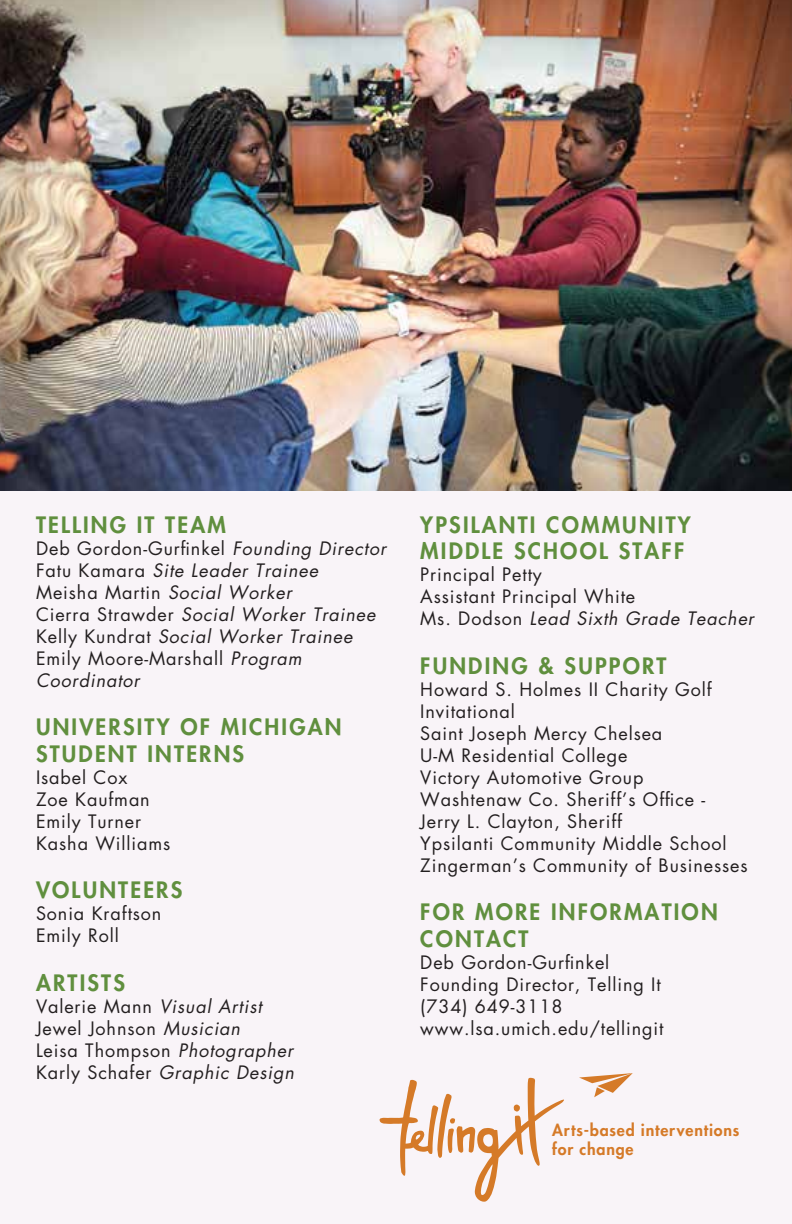
<style>
.page{position:relative;width:792px;height:1224px;background:#f9f4f8}
.page>*{position:absolute;margin:0;border:0;box-sizing:border-box;transform-origin:0 0}
.t1{font:800 22px/26.4px "Futura Std";letter-spacing:.1em;color:#608f3e}
.t2{font:18px/22px "Futura Std";letter-spacing:.05em;color:#231f20}
.t3{font:italic 18px/22px "Futura Std";letter-spacing:.05em;color:#231f20}
.t4{font:800 16px/19.2px "Futura Std";letter-spacing:.05em;color:#d57a28}
.s1{font-style:normal}
.s2{font-style:italic}
</style>
<div class="page">
<svg style="left:579px;top:1073px;width:54px;height:24px"></svg>
<svg style="left:379px;top:1078px;width:185px;height:124px"></svg>
<img style="left:0;top:0;width:792px;height:491px">
<p class="t1" style="left:36px;top:512px;width:191px">TELLING IT TEAM</p>
<p class="t3" style="left:36px;top:538px;width:352px"><span class="s1">Deb Gordon-Gurfinkel</span> Founding Director<br><span class="s1">Fatu Kamara</span> Site Leader Trainee<br><span class="s1">Meisha Martin</span> Social Worker<br><span class="s1">Cierra Strawder</span> Social Worker Trainee<br><span class="s1">Kelly Kundrat</span> Social Worker Trainee<br><span class="s1">Emily Moore-Marshall</span> Program<br>Coordinator</p>
<p class="t1" style="left:36px;top:714px;width:307px">UNIVERSITY OF MICHIGAN<br>STUDENT INTERNS</p>
<p class="t2" style="left:36px;top:766px;width:136px">Isabel Cox<br>Zoe Kaufman<br>Emily Turner<br>Kasha Williams</p>
<p class="t1" style="left:36px;top:877px;width:148px">VOLUNTEERS</p>
<p class="t2" style="left:36px;top:903px;width:127px">Sonia Kraftson<br>Emily Roll</p>
<p class="t1" style="left:36px;top:969px;width:90px">ARTISTS</p>
<p class="t2" style="left:36px;top:995px;width:259px">Valerie Mann <span class="s2">Visual Artist<br></span>Jewel Johnson <span class="s2">Musician<br></span>Leisa Thompson <span class="s2">Photographer<br></span>Karly Schafer <span class="s2">Graphic Design</span></p>
<p class="t1" style="left:420px;top:512px;width:272px">YPSILANTI COMMUNITY<br>MIDDLE SCHOOL STAFF</p>
<p class="t2" style="left:420px;top:564px;width:335px">Principal Petty<br>Assistant Principal White<br>Ms. Dodson <span class="s2">Lead Sixth Grade Teacher</span></p>
<p class="t1" style="left:420px;top:652px;width:248px">FUNDING &amp; SUPPORT</p>
<p class="t2" style="left:420px;top:678px;width:329px">Howard S. Holmes II Charity Golf<br>Invitational<br>Saint Joseph Mercy Chelsea<br>U-M Residential College<br>Victory Automotive Group<br>Washtenaw Co. Sheriff’s Office -<br>Jerry L. Clayton, Sheriff<br>Ypsilanti Community Middle School<br>Zingerman’s Community of Businesses</p>
<p class="t1" style="left:420px;top:899px;width:299px">FOR MORE INFORMATION<br>CONTACT</p>
<p class="t2" style="left:420px;top:951px;width:245px">Deb Gordon-Gurfinkel<br>Founding Director, Telling It (734) 649-3118 www.lsa.umich.edu/tellingit</p>
<p class="t4" style="left:552px;top:1120px;width:189px">Arts-based interventions for change</p>
</div>
